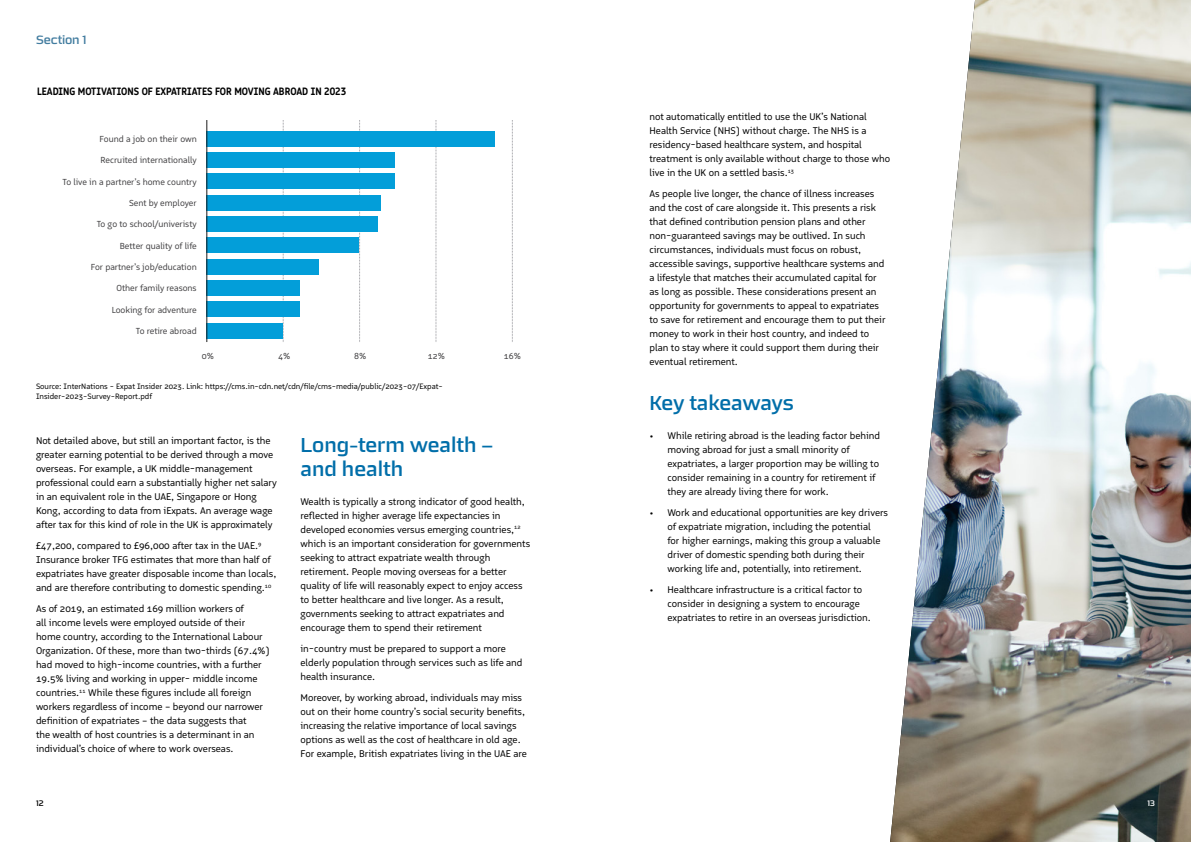
<style>
.page{position:relative;width:1191px;height:842px;background:#fff}
.page>*{position:absolute;margin:0;border:0;box-sizing:border-box;transform-origin:0 0}
.t1{font:20px/24px "Certo Sans";color:#006ea9}
.t2{font:12px "Certo Sans";letter-spacing:-.01em;color:#437da0}
.t3{font:700 11px "Logical";color:#000;scale:.91 1}
.t4{font:10px/14px "Logical";color:#000}
.t5{font:9px "Logical";color:#414042}
.t6{font:8px/9.6px "Logical";color:#000}
.t7{font:8px "Certo Sans";color:#000}
.t8{font:8px "Certo Sans";color:#fff}
</style>
<div class="page">
<img style="left:890px;top:0;width:301px;height:842px">
<svg style="left:283px;top:120px;width:1px;height:222px"></svg>
<svg style="left:359px;top:120px;width:1px;height:222px"></svg>
<svg style="left:436px;top:120px;width:1px;height:222px"></svg>
<svg style="left:512px;top:120px;width:1px;height:222px"></svg>
<div style="left:206px;top:323px;width:77px;height:15px;background:#039ed9"></div>
<div style="left:207px;top:302px;width:93px;height:15px;background:#039ed9"></div>
<div style="left:207px;top:280px;width:93px;height:15px;background:#039ed9"></div>
<div style="left:206px;top:259px;width:113px;height:15px;background:#039ed9"></div>
<div style="left:206px;top:238px;width:153px;height:15px;background:#039ed9"></div>
<div style="left:206px;top:216px;width:172px;height:15px;background:#039ed9"></div>
<div style="left:206px;top:195px;width:174px;height:15px;background:#039ed9"></div>
<div style="left:206px;top:174px;width:189px;height:15px;background:#039ed9"></div>
<div style="left:206px;top:152px;width:189px;height:15px;background:#039ed9"></div>
<div style="left:206px;top:131px;width:289px;height:15px;background:#039ed9"></div>
<hr style="left:206px;top:120px;width:1px;height:222px;background:#1c1c1c">
<p class="t2" style="left:36px;top:32px;width:52px">Section 1</p>
<p class="t3" style="left:37px;top:84px;width:341px">LEADING MOTIVATIONS OF EXPATRIATES FOR MOVING ABROAD IN 2023</p>
<p class="t5" style="left:99px;top:133px;width:99px">Found a job on their own</p>
<p class="t5" style="left:101px;top:155px;width:98px">Recruited internationally</p>
<p class="t5" style="left:63px;top:176px;width:136px">To live in a partner’s home country</p>
<p class="t5" style="left:129px;top:197px;width:69px">Sent by employer</p>
<p class="t5" style="left:97px;top:219px;width:101px">To go to school/univeristy</p>
<p class="t5" style="left:120px;top:240px;width:78px">Better quality of life</p>
<p class="t5" style="left:91px;top:261px;width:107px">For partner’s job/education</p>
<p class="t5" style="left:116px;top:283px;width:82px">Other family reasons</p>
<p class="t5" style="left:112px;top:304px;width:86px">Looking for adventure</p>
<p class="t5" style="left:136px;top:325px;width:62px">To retire abroad</p>
<p class="t5" style="left:202px;top:350px;width:14px">0%</p>
<p class="t5" style="left:278px;top:350px;width:14px">4%</p>
<p class="t5" style="left:354px;top:350px;width:14px">8%</p>
<p class="t5" style="left:428px;top:350px;width:19px">12%</p>
<p class="t5" style="left:504px;top:350px;width:19px">16%</p>
<p class="t6" style="left:36px;top:382px;width:408px">Source: InterNations - Expat Insider 2023. Link: https://cms.in-cdn.net/cdn/file/cms-media/public/2023-07/Expat-<br>Insider-2023-Survey-Report.pdf</p>
<p class="t4" style="left:36px;top:434px;width:242px">Not detailed above, but still an important factor, is the greater earning potential to be derived through a move overseas. For example, a UK middle-management professional could earn a substantially higher net salary in an equivalent role in the UAE, Singapore or Hong Kong, according to data from iExpats. An average wage after tax for this kind of role in the UK is approximately</p>
<p class="t4" style="left:36px;top:539px;width:242px">£47,200, compared to £96,000 after tax in the UAE.<sup>9<br></sup>Insurance broker TFG estimates that more than half of expatriates have greater disposable income than locals, and are therefore contributing to domestic spending.<sup>10</sup></p>
<p class="t4" style="left:36px;top:602px;width:235px">As of 2019, an estimated 169 million workers of<br>all income levels were employed outside of their home country, according to the International Labour Organization. Of these, more than two-thirds (67.4%) had moved to high-income countries, with a further 19.5% living and working in upper- middle income countries.<sup>11</sup> While these figures include all foreign workers regardless of income – beyond our narrower definition of expatriates – the data suggests that<br>the wealth of host countries is a determinant in an individual’s choice of where to work overseas.</p>
<p class="t7" style="left:36px;top:798px;width:9px">12</p>
<h1 class="t1" style="left:300px;top:433px;width:194px">Long-term wealth – and health</h1>
<p class="t4" style="left:300px;top:494px;width:231px">Wealth is typically a strong indicator of good health, reflected in higher average life expectancies in developed economies versus emerging countries,<sup>12 </sup>which is an important consideration for governments seeking to attract expatriate wealth through retirement. People moving overseas for a better quality of life will reasonably expect to enjoy access to better healthcare and live longer. As a result, governments seeking to attract expatriates and encourage them to spend their retirement</p>
<p class="t4" style="left:300px;top:641px;width:223px">in-country must be prepared to support a more elderly population through services such as life and health insurance.</p>
<p class="t4" style="left:300px;top:691px;width:228px">Moreover, by working abroad, individuals may miss out on their home country’s social security benefits, increasing the relative importance of local savings options as well as the cost of healthcare in old age.<br>For example, British expatriates living in the UAE are</p>
<p class="t4" style="left:649px;top:109px;width:242px">not automatically entitled to use the UK’s National Health Service (NHS) without charge. The NHS is a residency-based healthcare system, and hospital treatment is only available without charge to those who live in the UK on a settled basis.<sup>13</sup></p>
<p class="t4" style="left:649px;top:187px;width:237px">As people live longer, the chance of illness increases and the cost of care alongside it. This presents a risk that defined contribution pension plans and other non-guaranteed savings may be outlived. In such circumstances, individuals must focus on robust, accessible savings, supportive healthcare systems and a lifestyle that matches their accumulated capital for as long as possible. These considerations present an opportunity for governments to appeal to expatriates to save for retirement and encourage them to put their money to work in their host country, and indeed to plan to stay where it could support them during their eventual retirement.</p>
<h1 class="t1" style="left:649px;top:391px;width:146px">Key takeaways</h1>
<p class="t4" style="left:667px;top:428px;width:214px;text-indent:-18px">• While retiring abroad is the leading factor behind moving abroad for just a small minority of expatriates, a larger proportion may be willing to consider remaining in a country for retirement if they are already living there for work.</p>
<p class="t4" style="left:667px;top:505px;width:222px;text-indent:-18px">• Work and educational opportunities are key drivers of expatriate migration, including the potential<br>for higher earnings, making this group a valuable driver of domestic spending both during their working life and, potentially, into retirement.</p>
<p class="t4" style="left:667px;top:583px;width:205px;text-indent:-18px">• Healthcare infrastructure is a critical factor to consider in designing a system to encourage expatriates to retire in an overseas jurisdiction.</p>
<p class="t8" style="left:1147px;top:798px;width:9px">13</p>
</div>
